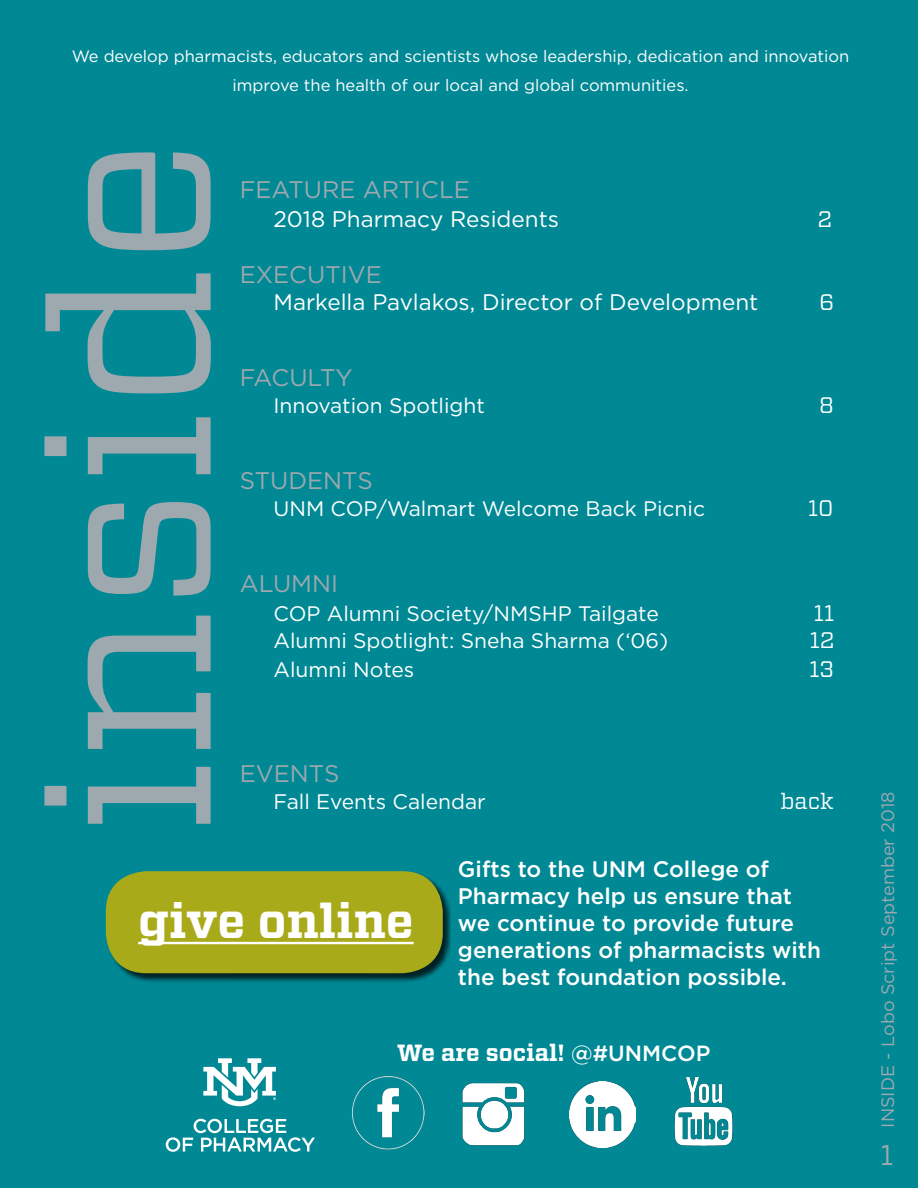
<style>
.page{position:relative;width:918px;height:1188px;background:#008995}
.page>*{position:absolute;margin:0;border:0;box-sizing:border-box;transform-origin:0 0}
.t1{font:229.5px "Vitesse";color:#9ea8af}
.t2{font:700 48px "Vitesse";color:#fff}
.t3{font:28.5px "Vitesse";color:#9ea8af}
.t4{font:24px "Gotham";color:#9ea8af}
.t5{font:24px "Gotham";letter-spacing:-.02em;color:#9ea8af}
.t6{font:700 23.4px "Vitesse";color:#fff}
.t7{font:500 22.5px/27px "Gotham";color:#fff}
.t8{font:22.5px "Gotham";color:#fff}
.t9{font:22.5px "Vitesse";color:#fff}
.t10{font:21px "Gotham";color:#fff}
.t11{font:18px "Gotham";color:#9ea8af}
.t12{font:16.5px/28.5px "Gotham";color:#fff;text-align:center}
.s1{font-family:"Gotham";font-weight:500;font-size:21.9px}
</style>
<div class="page">
<div style="left:106px;top:872px;width:346px;height:111px;background:#000;opacity:.75"></div>
<div style="left:106px;top:871px;width:337px;height:102px;background:#a8aa19;border-radius:40px"></div>
<hr style="left:138px;top:942px;width:276px;height:2px;background:#fff">
<img style="left:351px;top:1076px;width:74px;height:74px">
<img style="left:569px;top:1082px;width:66px;height:66px">
<img style="left:674px;top:1077px;width:59px;height:69px">
<img style="left:462px;top:1083px;width:63px;height:63px">
<svg style="left:166px;top:1119px;width:149px;height:33px"></svg>
<svg style="left:203px;top:1058px;width:73px;height:48px"></svg>
<p class="t12" style="left:72px;top:42px;width:779px">We develop pharmacists, educators and scientists whose leadership, dedication and innovation improve the health of our local and global communities.</p>
<h1 class="t1" style="left:-26px;top:836px;width:701px;rotate:-90deg">inside</h1>
<p class="t4" style="left:240px;top:175px;width:232px">FEATURE ARTICLE</p>
<p class="t8" style="left:274px;top:205px;width:287px">2018 Pharmacy Residents</p>
<p class="t9" style="left:818px;top:204px;width:16px">2</p>
<p class="t4" style="left:240px;top:259px;width:144px">EXECUTIVE</p>
<p class="t8" style="left:274px;top:288px;width:486px">Markella Pavlakos, Director of Development</p>
<p class="t9" style="left:819px;top:287px;width:17px">6</p>
<p class="t5" style="left:240px;top:362px;width:114px">FACULTY</p>
<p class="t10" style="left:274px;top:392px;width:213px">Innovation Spotlight</p>
<p class="t9" style="left:819px;top:390px;width:16px">8</p>
<p class="t4" style="left:240px;top:465px;width:134px">STUDENTS</p>
<p class="t10" style="left:274px;top:495px;width:433px">UNM COP/Walmart Welcome Back Picnic</p>
<p class="t9" style="left:808px;top:493px;width:27px">10</p>
<p class="t4" style="left:240px;top:568px;width:100px">ALUMNI</p>
<p class="t10" style="left:274px;top:600px;width:387px">COP Alumni Society/NMSHP Tailgate</p>
<p class="t9" style="left:813px;top:598px;width:22px">11</p>
<p class="t10" style="left:274px;top:627px;width:396px">Alumni Spotlight: Sneha Sharma (‘06)</p>
<p class="t9" style="left:809px;top:625px;width:27px">12</p>
<p class="t10" style="left:274px;top:656px;width:142px">Alumni Notes</p>
<p class="t9" style="left:809px;top:654px;width:27px">13</p>
<p class="t4" style="left:240px;top:758px;width:101px">EVENTS</p>
<p class="t10" style="left:274px;top:788px;width:214px">Fall Events Calendar</p>
<p class="t9" style="left:780px;top:786px;width:55px">back</p>
<h2 class="t2" style="left:138px;top:889px;width:277px">give online</h2>
<p class="t7" style="left:458px;top:855px;width:365px">Gifts to the UNM College of<br>Pharmacy help us ensure that we continue to provide future generations of pharmacists with the best foundation possible.</p>
<p class="t6" style="left:397px;top:1037px;width:315px">We are social! <span class="s1">@#UNMCOP</span></p>
<p class="t11" style="left:876px;top:1128px;width:338px;rotate:-90deg">INSIDE - Lobo Script September 2018</p>
<h3 class="t3" style="left:880px;top:1136px;width:15px">1</h3>
</div>
